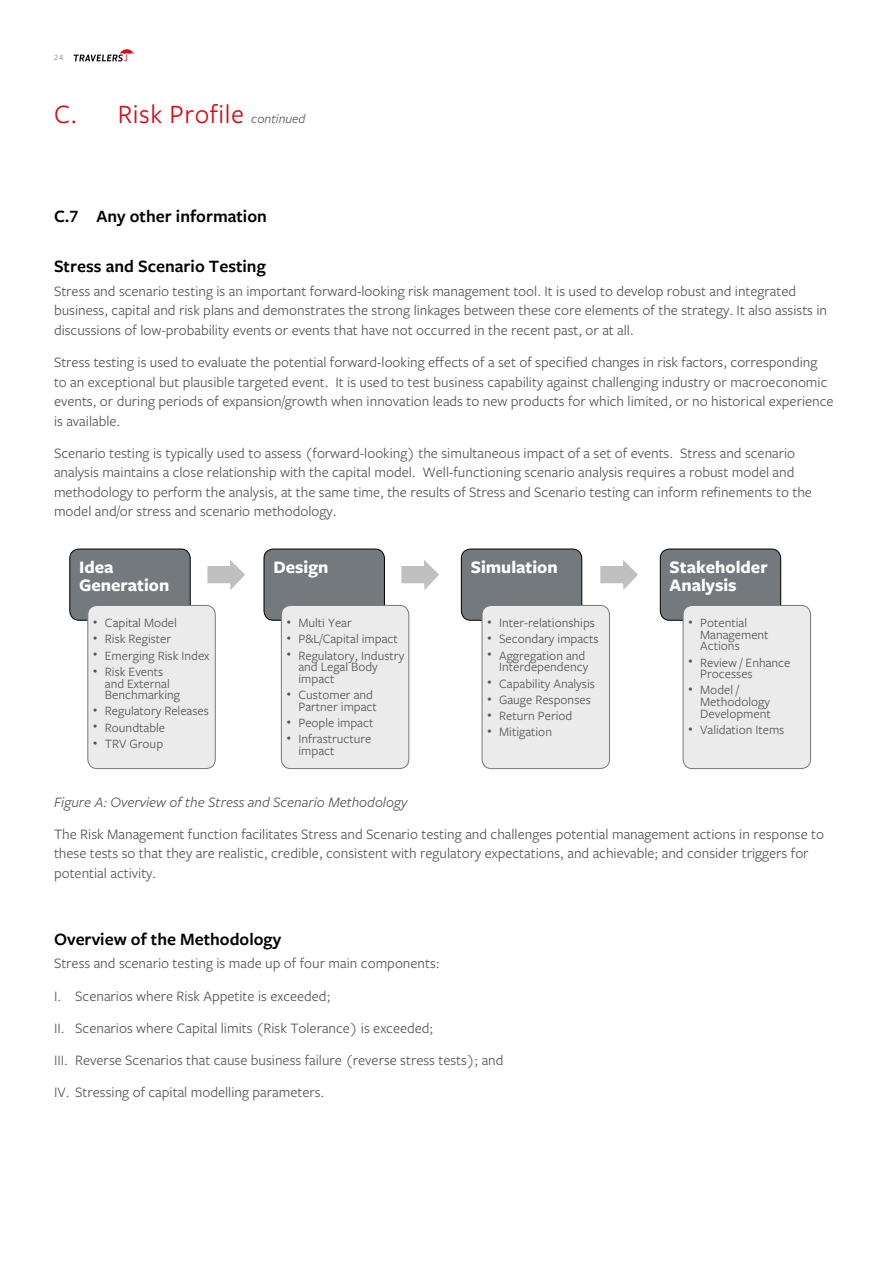
<style>
.page{position:relative;width:893px;height:1263px;background:#fff}
.page>*{position:absolute;margin:0;border:0;box-sizing:border-box;transform-origin:0 0}
.t1{font:27.45px "Freight Sans Pro";letter-spacing:.02em;color:#dc0814}
.t2{font:700 18.3px/18.3px "Freight Sans Pro";color:#fff}
.t3{font:600 18px "Freight Sans Pro";color:#000}
.t4{font:15px/19.5px "Freight Sans Pro";color:#575756}
.t5{font:italic 15px "Freight Sans Pro";color:#575756}
.t6{font:13.2px/11.6px "Freight Sans Pro";color:#575756}
.t7{font:8.25px "Freight Sans Pro";color:#73797c}
.s1{font-style:italic;font-size:13.5px;color:#575756}
</style>
<div class="page">
<svg style="left:74px;top:49px;width:60px;height:12px"></svg>
<div style="left:70px;top:549px;width:120px;height:71px;background:#73797c;border-radius:9px"></div>
<div style="left:69px;top:549px;width:122px;height:72px;border:1px solid #000;border-radius:9px"></div>
<div style="left:264px;top:549px;width:120px;height:71px;background:#73797c;border-radius:9px"></div>
<div style="left:264px;top:549px;width:121px;height:72px;border:1px solid #000;border-radius:9px"></div>
<div style="left:461px;top:549px;width:121px;height:71px;background:#73797c;border-radius:9px"></div>
<div style="left:461px;top:549px;width:121px;height:72px;border:1px solid #000;border-radius:9px"></div>
<div style="left:660px;top:549px;width:121px;height:71px;background:#73797c;border-radius:9px"></div>
<div style="left:660px;top:549px;width:121px;height:72px;border:1px solid #000;border-radius:9px"></div>
<div style="left:88px;top:605px;width:127px;height:164px;background:#ebebeb;border-radius:9px"></div>
<div style="left:87px;top:605px;width:129px;height:164px;border:1px solid #73797c;border-radius:9px"></div>
<div style="left:281px;top:605px;width:128px;height:164px;background:#ebebeb;border-radius:9px"></div>
<div style="left:281px;top:605px;width:128px;height:164px;border:1px solid #73797c;border-radius:9px"></div>
<div style="left:482px;top:605px;width:127px;height:164px;background:#ebebeb;border-radius:9px"></div>
<div style="left:482px;top:605px;width:128px;height:164px;border:1px solid #73797c;border-radius:9px"></div>
<div style="left:683px;top:605px;width:128px;height:164px;background:#ebebeb;border-radius:9px"></div>
<div style="left:683px;top:605px;width:128px;height:164px;border:1px solid #73797c;border-radius:9px"></div>
<svg style="left:207px;top:560px;width:38px;height:30px"></svg>
<svg style="left:401px;top:560px;width:38px;height:30px"></svg>
<svg style="left:600px;top:560px;width:38px;height:30px"></svg>
<p class="t7" style="left:54px;top:52px;width:11px">24</p>
<h1 class="t1" style="left:54px;top:96px;width:253px">C. Risk Profile <span class="s1">continued</span></h1>
<p class="t3" style="left:54px;top:204px;width:214px">C.7 Any other information</p>
<p class="t3" style="left:54px;top:254px;width:213px">Stress and Scenario Testing</p>
<p class="t4" style="left:54px;top:280px;width:775px">Stress and scenario testing is an important forward-looking risk management tool. It is used to develop robust and integrated business, capital and risk plans and demonstrates the strong linkages between these core elements of the strategy. It also assists in discussions of low-probability events or events that have not occurred in the recent past, or at all.</p>
<p class="t4" style="left:54px;top:352px;width:781px">Stress testing is used to evaluate the potential forward-looking effects of a set of specified changes in risk factors, corresponding to an exceptional but plausible targeted event. It is used to test business capability against challenging industry or macroeconomic events, or during periods of expansion/growth when innovation leads to new products for which limited, or no historical experience is available.</p>
<p class="t4" style="left:54px;top:442px;width:759px">Scenario testing is typically used to assess (forward-looking) the simultaneous impact of a set of events. Stress and scenario analysis maintains a close relationship with the capital model. Well-functioning scenario analysis requires a robust model and methodology to perform the analysis, at the same time, the results of Stress and Scenario testing can inform refinements to the model and/or stress and scenario methodology.</p>
<p class="t2" style="left:79px;top:557px;width:92px">Idea<br>Generation</p>
<p class="t2" style="left:273px;top:557px;width:56px">Design</p>
<p class="t2" style="left:471px;top:557px;width:89px">Simulation</p>
<p class="t2" style="left:670px;top:557px;width:100px">Stakeholder<br>Analysis</p>
<p class="t6" style="left:93px;top:616px;width:85px"><sup>•</sup> Capital Model</p>
<p class="t6" style="left:93px;top:633px;width:79px"><sup>•</sup> Risk Register</p>
<p class="t6" style="left:93px;top:649px;width:118px"><sup>•</sup> Emerging Risk Index</p>
<p class="t6" style="left:105px;top:665px;width:77px;text-indent:-12px"><sup>•</sup> Risk Events and External<br>Benchmarking</p>
<p class="t6" style="left:93px;top:705px;width:117px"><sup>•</sup> Regulatory Releases</p>
<p class="t6" style="left:93px;top:721px;width:73px"><sup>•</sup> Roundtable</p>
<p class="t6" style="left:93px;top:737px;width:71px"><sup>•</sup> TRV Group</p>
<p class="t6" style="left:287px;top:616px;width:66px"><sup>•</sup> Multi Year</p>
<p class="t6" style="left:287px;top:633px;width:113px"><sup>•</sup> P&amp;L/Capital impact</p>
<p class="t6" style="left:298px;top:649px;width:107px;text-indent:-12px"><sup>•</sup> Regulatory, Industry and Legal Body impact</p>
<p class="t6" style="left:287px;top:688px;width:92px;text-align:right"><sup>•</sup> Customer and<br>Partner impact</p>
<p class="t6" style="left:287px;top:716px;width:88px"><sup>•</sup> People impact</p>
<p class="t6" style="left:298px;top:733px;width:75px;text-indent:-12px"><sup>•</sup> Infrastructure impact</p>
<p class="t6" style="left:487px;top:616px;width:109px"><sup>•</sup> Inter-relationships</p>
<p class="t6" style="left:487px;top:633px;width:113px"><sup>•</sup> Secondary impacts</p>
<p class="t6" style="left:487px;top:649px;width:102px;text-align:right"><sup>•</sup> Aggregation and<br>Interdependency</p>
<p class="t6" style="left:487px;top:677px;width:109px"><sup>•</sup> Capability Analysis</p>
<p class="t6" style="left:487px;top:693px;width:105px"><sup>•</sup> Gauge Responses</p>
<p class="t6" style="left:487px;top:709px;width:86px"><sup>•</sup> Return Period</p>
<p class="t6" style="left:487px;top:726px;width:66px"><sup>•</sup> Mitigation</p>
<p class="t6" style="left:700px;top:616px;width:70px;text-indent:-12px"><sup>•</sup> Potential<br>Management<br>Actions</p>
<p class="t6" style="left:700px;top:656px;width:92px;text-indent:-12px"><sup>•</sup> Review / Enhance<br>Processes</p>
<p class="t6" style="left:700px;top:684px;width:72px;text-indent:-12px"><sup>•</sup> Model /<br>Methodology<br>Development</p>
<p class="t6" style="left:689px;top:723px;width:97px"><sup>•</sup> Validation Items</p>
<p class="t5" style="left:54px;top:792px;width:355px">Figure A: Overview of the Stress and Scenario Methodology</p>
<p class="t4" style="left:54px;top:824px;width:772px">The Risk Management function facilitates Stress and Scenario testing and challenges potential management actions in response to these tests so that they are realistic, credible, consistent with regulatory expectations, and achievable; and consider triggers for potential activity.</p>
<p class="t3" style="left:54px;top:926px;width:229px">Overview of the Methodology</p>
<p class="t4" style="left:54px;top:947px;width:451px;line-height:32.2px">Stress and scenario testing is made up of four main components:<br>I. Scenarios where Risk Appetite is exceeded;<br>II. Scenarios where Capital limits (Risk Tolerance) is exceeded;<br>III. Reverse Scenarios that cause business failure (reverse stress tests); and IV. Stressing of capital modelling parameters.</p>
</div>
